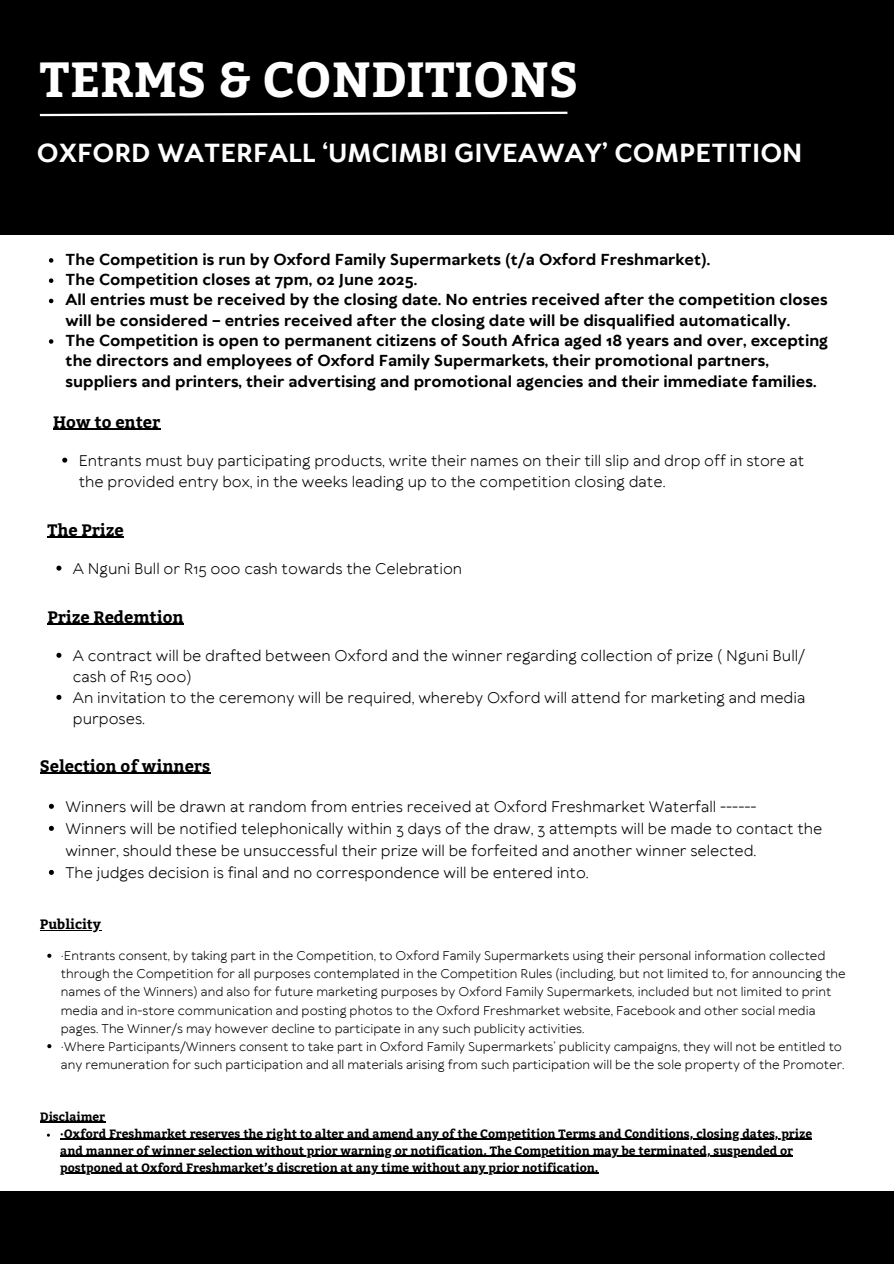
<style>
.page{position:relative;width:894px;height:1264px;background:#fff}
.page>*{position:absolute;margin:0;border:0;box-sizing:border-box;transform-origin:0 0}
.t1{font:700 49.2px "Bitter";color:#fff}
.t2{font:700 24.9px "TT Wellingtons";color:#fff}
.t3{font:700 16.5px "Bitter";color:#000}
.t4{font:700 15.15px/20.2px "TT Wellingtons";color:#000}
.t5{font:15px/21px "TT Wellingtons";color:#000}
.t6{font:700 13.5px "Bitter";color:#000}
.t7{font:12.3px/18px "TT Wellingtons";color:#000}
.t8{font:700 12px "Bitter";color:#000}
</style>
<div class="page">
<div style="left:0;top:0;width:893px;height:235px;background:#000"></div>
<div style="left:0;top:1191px;width:893px;height:72px;background:#000"></div>
<svg style="left:49px;top:258px;width:4px;height:5px"></svg>
<svg style="left:49px;top:278px;width:4px;height:5px"></svg>
<svg style="left:49px;top:299px;width:4px;height:4px"></svg>
<svg style="left:49px;top:339px;width:4px;height:5px"></svg>
<svg style="left:39px;top:111px;width:529px;height:6px"></svg>
<hr style="left:53px;top:428px;width:107px;height:1px;background:#000">
<svg style="left:62px;top:457px;width:5px;height:5px"></svg>
<hr style="left:40px;top:772px;width:170px;height:1px;background:#000">
<svg style="left:49px;top:803px;width:5px;height:5px"></svg>
<svg style="left:49px;top:825px;width:5px;height:5px"></svg>
<svg style="left:49px;top:869px;width:5px;height:5px"></svg>
<hr style="left:40px;top:929px;width:61px;height:1px;background:#000">
<svg style="left:47px;top:953px;width:4px;height:4px"></svg>
<svg style="left:47px;top:1044px;width:4px;height:4px"></svg>
<hr style="left:40px;top:1121px;width:65px;height:1px;background:#000">
<hr style="left:60px;top:1138px;width:751px;height:1px;background:#000">
<hr style="left:60px;top:1155px;width:732px;height:1px;background:#000">
<hr style="left:60px;top:1172px;width:538px;height:1px;background:#000">
<hr style="left:47px;top:536px;width:77px;height:1px;background:#000">
<svg style="left:56px;top:565px;width:5px;height:5px"></svg>
<hr style="left:47px;top:623px;width:137px;height:1px;background:#000">
<svg style="left:56px;top:652px;width:5px;height:5px"></svg>
<svg style="left:56px;top:694px;width:5px;height:5px"></svg>
<p class="t1" style="left:40px;top:43px;width:540px">TERMS &amp; CONDITIONS</p>
<h1 class="t2" style="left:37px;top:137px;width:767px">OXFORD WATERFALL ‘UMCIMBI GIVEAWAY’ COMPETITION</h1>
<p class="t4" style="left:66px;top:250px;width:646px">The Competition is run by Oxford Family Supermarkets (t/a Oxford Freshmarket).</p>
<h2 class="t4" style="left:66px;top:270px;width:353px">The Competition closes at 7pm, 02 June 2025.</h2>
<p class="t4" style="left:66px;top:291px;width:763px">All entries must be received by the closing date. No entries received after the competition closes will be considered – entries received after the closing date will be disqualified automatically.</p>
<p class="t4" style="left:66px;top:331px;width:763px">The Competition is open to permanent citizens of South Africa aged 18 years and over, excepting the directors and employees of Oxford Family Supermarkets, their promotional partners, suppliers and printers, their advertising and promotional agencies and their immediate families.</p>
<p class="t3" style="left:53px;top:409px;width:108px">How to enter</p>
<h3 class="t5" style="left:79px;top:450px;width:727px">Entrants must buy participating products, write their names on their till slip and drop off in store at the provided entry box, in the weeks leading up to the competition closing date.</h3>
<p class="t3" style="left:47px;top:517px;width:78px">The Prize</p>
<p class="t5" style="left:73px;top:558px;width:390px">A Nguni Bull or R15 000 cash towards the Celebration</p>
<p class="t3" style="left:47px;top:604px;width:138px">Prize Redemtion</p>
<p class="t5" style="left:73px;top:645px;width:733px">A contract will be drafted between Oxford and the winner regarding collection of prize ( Nguni Bull/ cash of R15 000)</p>
<p class="t5" style="left:73px;top:687px;width:733px">An invitation to the ceremony will be required, whereby Oxford will attend for marketing and media purposes.</p>
<p class="t3" style="left:40px;top:753px;width:172px">Selection of winners</p>
<h3 class="t5" style="left:65px;top:796px;width:692px">Winners will be drawn at random from entries received at Oxford Freshmarket Waterfall ------</h3>
<p class="t5" style="left:65px;top:818px;width:758px;line-height:22px">Winners will be notified telephonically within 3 days of the draw, 3 attempts will be made to contact the winner, should these be unsuccessful their prize will be forfeited and another winner selected.</p>
<h3 class="t5" style="left:65px;top:862px;width:524px">The judges decision is final and no correspondence will be entered into.</h3>
<p class="t6" style="left:40px;top:914px;width:63px">Publicity</p>
<p class="t7" style="left:61px;top:947px;width:786px">·Entrants consent, by taking part in the Competition, to Oxford Family Supermarkets using their personal information collected through the Competition for all purposes contemplated in the Competition Rules (including, but not limited to, for announcing the names of the Winners) and also for future marketing purposes by Oxford Family Supermarkets, included but not limited to print media and in-store communication and posting photos to the Oxford Freshmarket website, Facebook and other social media pages. The Winner/s may however decline to participate in any such publicity activities.</p>
<h3 class="t7" style="left:61px;top:1037px;width:785px">·Where Participants/Winners consent to take part in Oxford Family Supermarkets’ publicity campaigns, they will not be entitled to any remuneration for such participation and all materials arising from such participation will be the sole property of the Promoter.</h3>
<p class="t8" style="left:40px;top:1107px;width:67px">Disclaimer</p>
<p class="t8" style="left:60px;top:1124px;width:753px">·Oxford Freshmarket reserves the right to alter and amend any of the Competition Terms and Conditions, closing dates, prize</p>
<p class="t8" style="left:60px;top:1141px;width:734px">and manner of winner selection without prior warning or notification. The Competition may be terminated, suspended or</p>
<h5 class="t8" style="left:60px;top:1158px;width:539px">postponed at Oxford Freshmarket’s discretion at any time without any prior notification.</h5>
</div>
